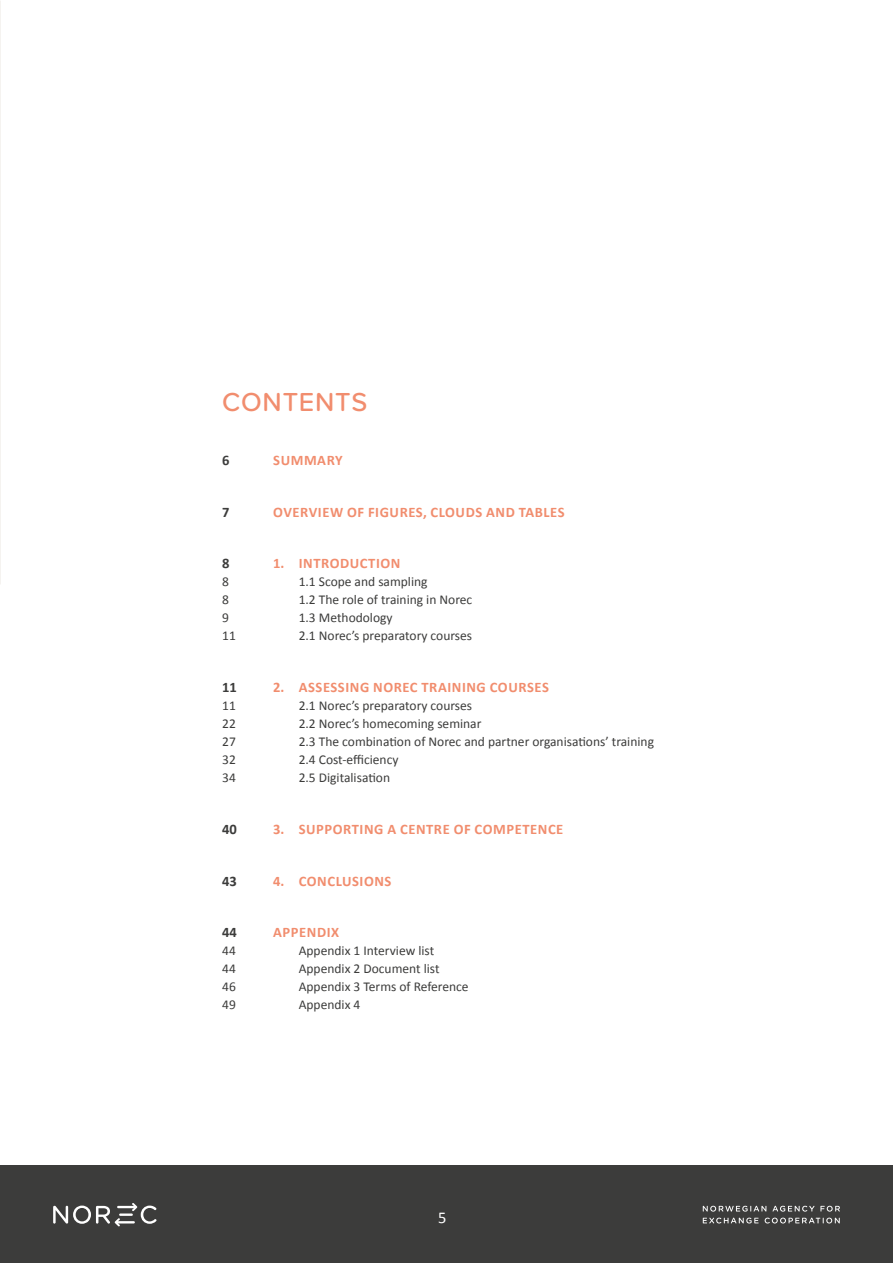
<style>
.page{position:relative;width:893px;height:1263px;background:#fff}
.page>*{position:absolute;margin:0;border:0;box-sizing:border-box;transform-origin:0 0}
.t1{font:500 27px "Proxima Soft";letter-spacing:.03em;color:#f18d6e}
.t2{font:16.5px "Calibri";color:#fff}
.t3{font:700 14.55px "Calibri";letter-spacing:.04em;color:#f18d6e}
.t4{font:700 14.55px "Calibri";color:#3c3c3b}
.t5{font:13.5px "Calibri";color:#3c3c3b}
</style>
<div class="page">
<div style="left:0;top:1165px;width:893px;height:98px;background:#3c3c3b"></div>
<svg style="left:53px;top:1203px;width:103px;height:23px"></svg>
<svg style="left:703px;top:1206px;width:63px;height:5px"></svg>
<svg style="left:772px;top:1206px;width:42px;height:5px"></svg>
<svg style="left:820px;top:1206px;width:20px;height:5px"></svg>
<svg style="left:703px;top:1217px;width:56px;height:6px"></svg>
<svg style="left:765px;top:1217px;width:75px;height:6px"></svg>
<img style="left:0;top:0;width:1px;height:585px">
<h1 class="t1" style="left:222px;top:382px;width:147px">CONTENTS</h1>
<p class="t4" style="left:222px;top:450px;width:9px">6</p>
<p class="t3" style="left:273px;top:450px;width:71px">SUMMARY</p>
<p class="t4" style="left:222px;top:501px;width:9px">7</p>
<p class="t3" style="left:273px;top:501px;width:293px">OVERVIEW OF FIGURES, CLOUDS AND TABLES</p>
<p class="t4" style="left:222px;top:553px;width:9px">8</p>
<p class="t3" style="left:273px;top:553px;width:129px">1. INTRODUCTION</p>
<p class="t5" style="left:222px;top:572px;width:8px">8</p>
<p class="t5" style="left:299px;top:572px;width:130px">1.1 Scope and sampling</p>
<p class="t5" style="left:222px;top:590px;width:8px">8</p>
<p class="t5" style="left:299px;top:590px;width:175px">1.2 The role of training in Norec</p>
<p class="t5" style="left:222px;top:608px;width:8px">9</p>
<p class="t5" style="left:299px;top:608px;width:95px">1.3 Methodology</p>
<p class="t5" style="left:222px;top:626px;width:15px">11</p>
<p class="t5" style="left:299px;top:626px;width:175px">2.1 Norec’s preparatory courses</p>
<p class="t4" style="left:222px;top:677px;width:16px">11</p>
<p class="t3" style="left:273px;top:677px;width:277px">2. ASSESSING NOREC TRAINING COURSES</p>
<p class="t5" style="left:222px;top:696px;width:15px">11</p>
<p class="t5" style="left:299px;top:696px;width:175px">2.1 Norec’s preparatory courses</p>
<p class="t5" style="left:222px;top:714px;width:15px">22</p>
<p class="t5" style="left:299px;top:714px;width:184px">2.2 Norec’s homecoming seminar</p>
<p class="t5" style="left:222px;top:732px;width:15px">27</p>
<p class="t5" style="left:299px;top:732px;width:357px">2.3 The combination of Norec and partner organisations’ training</p>
<p class="t5" style="left:222px;top:750px;width:15px">32</p>
<p class="t5" style="left:299px;top:750px;width:101px">2.4 Cost-efficiency</p>
<p class="t5" style="left:222px;top:768px;width:15px">34</p>
<p class="t5" style="left:299px;top:768px;width:93px">2.5 Digitalisation</p>
<p class="t4" style="left:222px;top:819px;width:16px">40</p>
<p class="t3" style="left:273px;top:819px;width:292px">3. SUPPORTING A CENTRE OF COMPETENCE</p>
<p class="t4" style="left:222px;top:870px;width:16px">43</p>
<p class="t3" style="left:273px;top:870px;width:120px">4. CONCLUSIONS</p>
<p class="t4" style="left:222px;top:922px;width:16px">44</p>
<p class="t3" style="left:273px;top:922px;width:68px">APPENDIX</p>
<p class="t5" style="left:222px;top:941px;width:15px">44</p>
<p class="t5" style="left:299px;top:941px;width:137px">Appendix 1 Interview list</p>
<p class="t5" style="left:222px;top:959px;width:15px">44</p>
<p class="t5" style="left:299px;top:959px;width:142px">Appendix 2 Document list</p>
<p class="t5" style="left:222px;top:977px;width:15px">46</p>
<p class="t5" style="left:299px;top:977px;width:171px">Appendix 3 Terms of Reference</p>
<p class="t5" style="left:222px;top:995px;width:15px">49</p>
<p class="t5" style="left:299px;top:995px;width:63px">Appendix 4</p>
<p class="t2" style="left:438px;top:1206px;width:10px">5</p>
</div>
